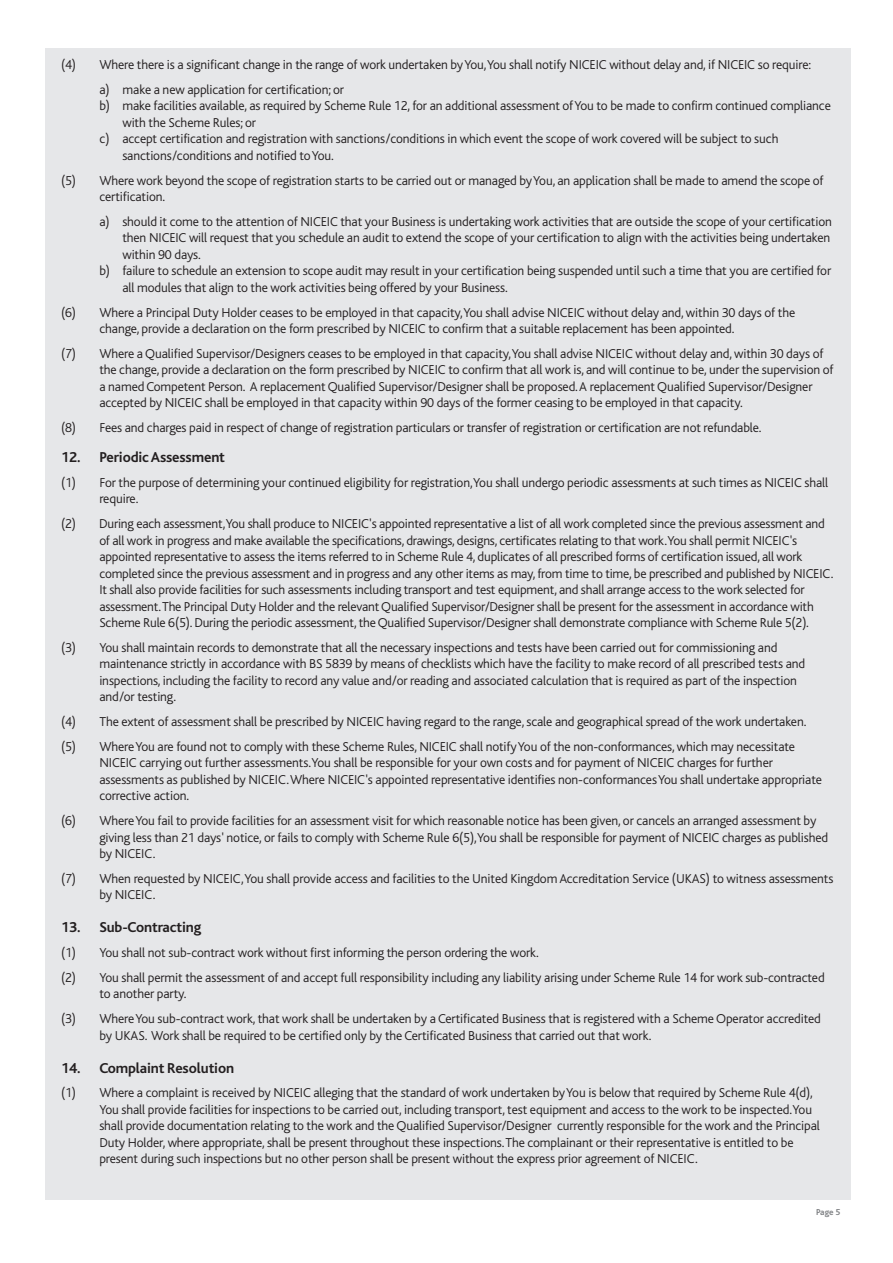
<style>
.page{position:relative;width:893px;height:1263px;background:#fff}
.page>*{position:absolute;margin:0;border:0;box-sizing:border-box;transform-origin:0 0}
.t1{font:700 15px "Bliss";letter-spacing:-.01em;color:#231f20}
.t2{font:300 13.5px/16.5px "Bliss";letter-spacing:-.01em;color:#231f20}
.t3{font:700 9px "Bliss";color:#808285}
</style>
<div class="page">
<div style="left:45px;top:490px;width:806px;height:710px;background:#e6e7e9"></div>
<div style="left:45px;top:48px;width:806px;height:451px;background:#e6e7e9"></div>
<p class="t2" style="left:99px;top:54px;width:713px;line-height:24.8px;text-indent:-38px">(4) Where there is a significant change in the range of work undertaken by You,You shall notify NICEIC without delay and, if NICEIC so require: a) make a new application for certification; or</p>
<p class="t2" style="left:99px;top:99px;width:733px">b) make facilities available, as required by Scheme Rule 12, for an additional assessment of You to be made to confirm continued compliance</p>
<p class="t2" style="left:122px;top:115px;width:135px">with the Scheme Rules; or</p>
<p class="t2" style="left:99px;top:132px;width:681px">c) accept certification and registration with sanctions/conditions in which event the scope of work covered will be subject to such</p>
<p class="t2" style="left:122px;top:148px;width:213px">sanctions/conditions and notified to You.</p>
<p class="t2" style="left:99px;top:173px;width:726px;text-indent:-38px">(5) Where work beyond the scope of registration starts to be carried out or managed by You, an application shall be made to amend the scope of certification.</p>
<p class="t2" style="left:99px;top:214px;width:734px">a) should it come to the attention of NICEIC that your Business is undertaking work activities that are outside the scope of your certification</p>
<p class="t2" style="left:122px;top:231px;width:709px">then NICEIC will request that you schedule an audit to extend the scope of your certification to align with the activities being undertaken</p>
<p class="t2" style="left:122px;top:247px;width:80px">within 90 days.</p>
<p class="t2" style="left:99px;top:264px;width:733px">b) failure to schedule an extension to scope audit may result in your certification being suspended until such a time that you are certified for</p>
<p class="t2" style="left:122px;top:280px;width:387px">all modules that align to the work activities being offered by your Business.</p>
<p class="t2" style="left:99px;top:305px;width:697px;text-indent:-38px">(6) Where a Principal Duty Holder ceases to be employed in that capacity,You shall advise NICEIC without delay and, within 30 days of the change, provide a declaration on the form prescribed by NICEIC to confirm that a suitable replacement has been appointed.</p>
<p class="t2" style="left:99px;top:346px;width:736px;text-indent:-38px">(7) Where a Qualified Supervisor/Designers ceases to be employed in that capacity,You shall advise NICEIC without delay and, within 30 days of the change, provide a declaration on the form prescribed by NICEIC to confirm that all work is, and will continue to be, under the supervision of a named Competent Person. A replacement Qualified Supervisor/Designer shall be proposed.A replacement Qualified Supervisor/Designer accepted by NICEIC shall be employed in that capacity within 90 days of the former ceasing to be employed in that capacity.</p>
<p class="t2" style="left:61px;top:421px;width:702px">(8) Fees and charges paid in respect of change of registration particulars or transfer of registration or certification are not refundable.</p>
<p class="t1" style="left:61px;top:451px;width:165px">12. Periodic Assessment</p>
<p class="t2" style="left:99px;top:475px;width:730px;text-indent:-38px">(1) For the purpose of determining your continued eligibility for registration,You shall undergo periodic assessments at such times as NICEIC shall require.</p>
<p class="t2" style="left:99px;top:517px;width:735px;text-indent:-38px">(2) During each assessment,You shall produce to NICEIC's appointed representative a list of all work completed since the previous assessment and of all work in progress and make available the specifications, drawings, designs, certificates relating to that work.You shall permit NICEIC's appointed representative to assess the items referred to in Scheme Rule 4, duplicates of all prescribed forms of certification issued, all work completed since the previous assessment and in progress and any other items as may, from time to time, be prescribed and published by NICEIC.<br>It shall also provide facilities for such assessments including transport and test equipment, and shall arrange access to the work selected for assessment.The Principal Duty Holder and the relevant Qualified Supervisor/Designer shall be present for the assessment in accordance with Scheme Rule 6(5). During the periodic assessment, the Qualified Supervisor/Designer shall demonstrate compliance with Scheme Rule 5(2).</p>
<p class="t2" style="left:99px;top:640px;width:707px;text-indent:-38px">(3) You shall maintain records to demonstrate that all the necessary inspections and tests have been carried out for commissioning and maintenance strictly in accordance with BS 5839 by means of checklists which have the facility to make record of all prescribed tests and inspections, including the facility to record any value and/or reading and associated calculation that is required as part of the inspection and/or testing.</p>
<p class="t2" style="left:61px;top:711px;width:747px;line-height:24.8px">(4) The extent of assessment shall be prescribed by NICEIC having regard to the range, scale and geographical spread of the work undertaken. (5) Where You are found not to comply with these Scheme Rules, NICEIC shall notify You of the non-conformances, which may necessitate</p>
<p class="t2" style="left:99px;top:756px;width:724px">NICEIC carrying out further assessments.You shall be responsible for your own costs and for payment of NICEIC charges for further assessments as published by NICEIC.Where NICEIC's appointed representative identifies non-conformances You shall undertake appropriate corrective action.</p>
<p class="t2" style="left:99px;top:814px;width:730px;text-indent:-38px">(6) Where You fail to provide facilities for an assessment visit for which reasonable notice has been given, or cancels an arranged assessment by giving less than 21 days' notice, or fails to comply with Scheme Rule 6(5),You shall be responsible for payment of NICEIC charges as published by NICEIC.</p>
<p class="t2" style="left:99px;top:871px;width:735px;text-indent:-38px">(7) When requested by NICEIC,You shall provide access and facilities to the United Kingdom Accreditation Service (UKAS) to witness assessments by NICEIC.</p>
<p class="t1" style="left:61px;top:922px;width:142px">13. Sub-Contracting</p>
<p class="t2" style="left:61px;top:942px;width:765px;line-height:24.8px">(1) You shall not sub-contract work without first informing the person ordering the work.<br>(2) You shall permit the assessment of and accept full responsibility including any liability arising under Scheme Rule 14 for work sub-contracted</p>
<p class="t2" style="left:61px;top:983px;width:761px;line-height:24.8px;text-indent:38px">to another party.<br>(3) Where You sub-contract work, that work shall be undertaken by a Certificated Business that is registered with a Scheme Operator accredited</p>
<p class="t2" style="left:99px;top:1028px;width:554px">by UKAS. Work shall be required to be certified only by the Certificated Business that carried out that work.</p>
<p class="t1" style="left:61px;top:1062px;width:175px">14. Complaint Resolution</p>
<p class="t2" style="left:99px;top:1086px;width:722px;text-indent:-38px">(1) Where a complaint is received by NICEIC alleging that the standard of work undertaken by You is below that required by Scheme Rule 4(d), You shall provide facilities for inspections to be carried out, including transport, test equipment and access to the work to be inspected.You shall provide documentation relating to the work and the Qualified Supervisor/Designer currently responsible for the work and the Principal Duty Holder, where appropriate, shall be present throughout these inspections.The complainant or their representative is entitled to be present during such inspections but no other person shall be present without the express prior agreement of NICEIC.</p>
<p class="t3" style="left:816px;top:1209px;width:26px">Page 5</p>
</div>
